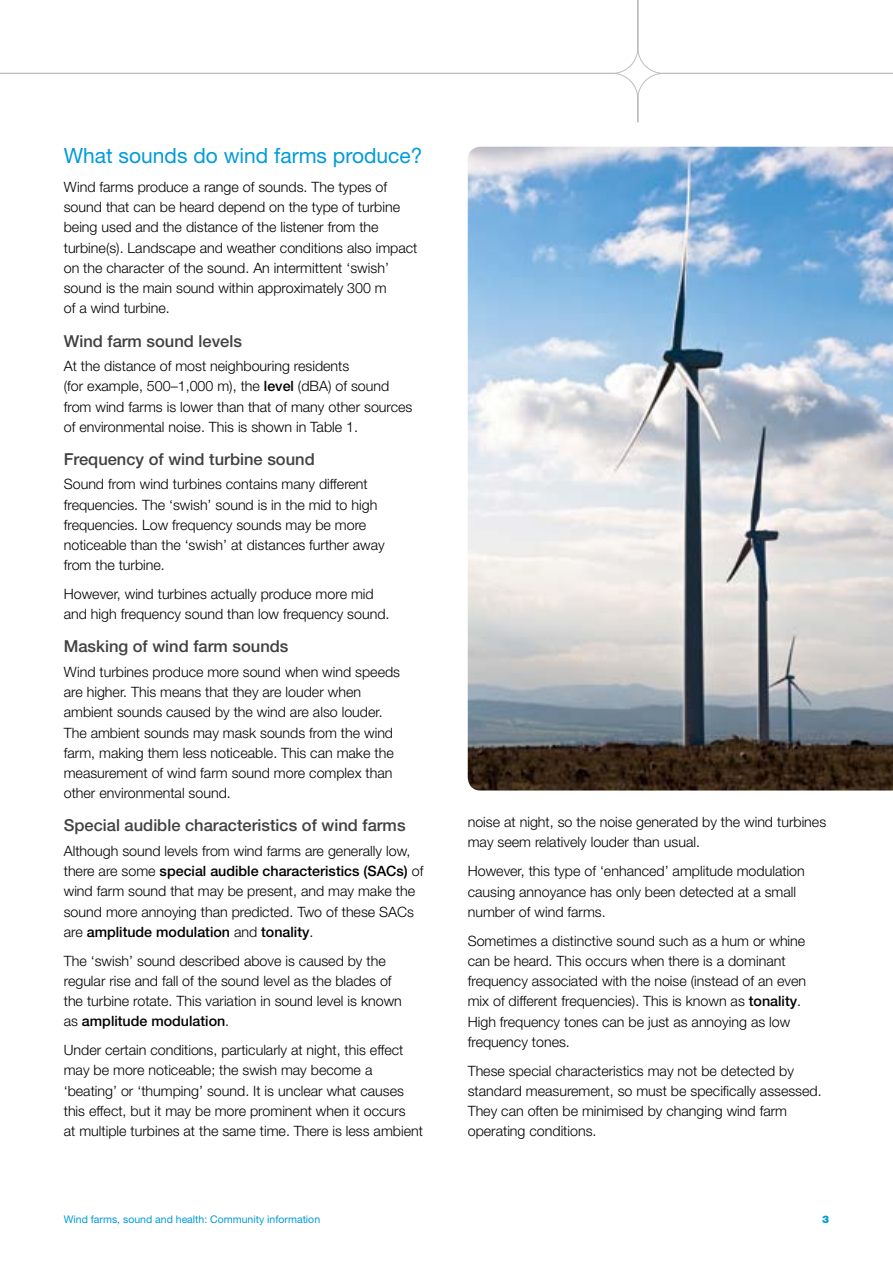
<style>
.page{position:relative;width:893px;height:1263px;background:#fff}
.page>*{position:absolute;margin:0;border:0;box-sizing:border-box;transform-origin:0 0}
.t1{font:21px "Helvetica Neue LT";color:#009bda}
.t2{font:500 16.5px "Helvetica Neue LT";color:#414042}
.t3{font:300 14.25px/20.2px "Helvetica Neue LT";color:#000}
.t4{font:10.5px "Helvetica Neue LT";color:#009bda}
.t5{font:900 10.5px "Helvetica Neue LT";color:#009bda}
.s1{font-weight:500}
</style>
<div class="page">
<svg style="left:0;top:0;width:893px;height:123px"></svg>
<img style="left:468px;top:147px;width:425px;height:643px">
<h1 class="t1" style="left:64px;top:143px;width:360px">What sounds do wind farms produce?</h1>
<p class="t3" style="left:64px;top:176px;width:355px">Wind farms produce a range of sounds. The types of sound that can be heard depend on the type of turbine being used and the distance of the listener from the turbine(s). Landscape and weather conditions also impact on the character of the sound. An intermittent ‘swish’ sound is the main sound within approximately 300 m<br>of a wind turbine.</p>
<p class="t2" style="left:64px;top:331px;width:180px">Wind farm sound levels</p>
<p class="t3" style="left:64px;top:355px;width:350px">At the distance of most neighbouring residents<br>(for example, 500–1,000 m), the <span class="s1">level</span> (dBA) of sound from wind farms is lower than that of many other sources of environmental noise. This is shown in Table 1.</p>
<p class="t2" style="left:64px;top:449px;width:252px">Frequency of wind turbine sound</p>
<p class="t3" style="left:64px;top:474px;width:322px">Sound from wind turbines contains many different frequencies. The ‘swish’ sound is in the mid to high frequencies. Low frequency sounds may be more noticeable than the ‘swish’ at distances further away from the turbine.</p>
<p class="t3" style="left:64px;top:583px;width:327px">However, wind turbines actually produce more mid and high frequency sound than low frequency sound.</p>
<p class="t2" style="left:64px;top:637px;width:226px">Masking of wind farm sounds</p>
<p class="t3" style="left:64px;top:661px;width:338px">Wind turbines produce more sound when wind speeds are higher. This means that they are louder when ambient sounds caused by the wind are also louder.<br>The ambient sounds may mask sounds from the wind farm, making them less noticeable. This can make the measurement of wind farm sound more complex than other environmental sound.</p>
<p class="t2" style="left:64px;top:816px;width:343px">Special audible characteristics of wind farms</p>
<p class="t3" style="left:64px;top:840px;width:361px">Although sound levels from wind farms are generally low, there are some <span class="s1">special audible characteristics (SACs)</span> of wind farm sound that may be present, and may make the sound more annoying than predicted. Two of these SACs are <span class="s1">amplitude modulation</span> and <span class="s1">tonality</span>.</p>
<p class="t3" style="left:64px;top:950px;width:340px">The ‘swish’ sound described above is caused by the regular rise and fall of the sound level as the blades of the turbine rotate. This variation in sound level is known as <span class="s1">amplitude modulation</span>.</p>
<p class="t3" style="left:64px;top:1040px;width:361px">Under certain conditions, particularly at night, this effect may be more noticeable; the swish may become a ‘beating’ or ‘thumping’ sound. It is unclear what causes this effect, but it may be more prominent when it occurs<br>at multiple turbines at the same time. There is less ambient</p>
<p class="t3" style="left:468px;top:812px;width:360px">noise at night, so the noise generated by the wind turbines may seem relatively louder than usual.</p>
<p class="t3" style="left:468px;top:861px;width:339px">However, this type of ‘enhanced’ amplitude modulation causing annoyance has only been detected at a small number of wind farms.</p>
<p class="t3" style="left:468px;top:930px;width:340px">Sometimes a distinctive sound such as a hum or whine can be heard. This occurs when there is a dominant frequency associated with the noise (instead of an even mix of different frequencies). This is known as <span class="s1">tonality</span>.<br>High frequency tones can be just as annoying as low frequency tones.</p>
<p class="t3" style="left:468px;top:1060px;width:355px">These special characteristics may not be detected by standard measurement, so must be specifically assessed.<br>They can often be minimised by changing wind farm operating conditions.</p>
<p class="t4" style="left:64px;top:1212px;width:258px">Wind farms, sound and health: Community information</p>
<p class="t5" style="left:822px;top:1212px;width:9px">3</p>
</div>
